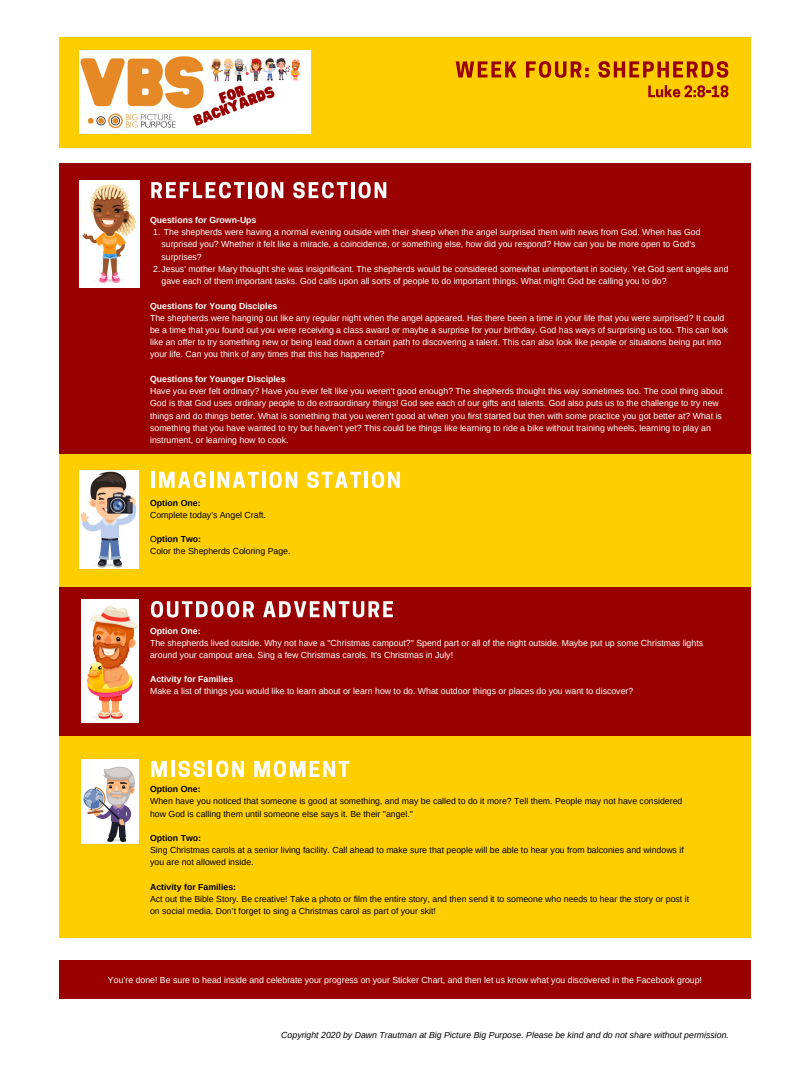
<style>
.page{position:relative;width:810px;height:1080px;background:#fff}
.page>*{position:absolute;margin:0;border:0;box-sizing:border-box;transform-origin:0 0}
.t1{font:8.75px/12.2px "Arimo";color:#fff}
.t2{font:8.75px/12.2px "Arimo";color:#000}
.t3{font:700 8.75px "Arimo";color:#fff}
.t4{font:italic 8.75px "Arimo";color:#000}
.t5{font:700 8.75px "Arimo";color:#000}
.s1{font-weight:700}
</style>
<div class="page">
<div style="left:59px;top:164px;width:692px;height:290px;background:#900"></div>
<div style="left:59px;top:37px;width:692px;height:111px;background:#fece00"></div>
<div style="left:59px;top:586px;width:692px;height:151px;background:#900"></div>
<div style="left:59px;top:454px;width:692px;height:132px;background:#fece00"></div>
<img style="left:80px;top:181px;width:60px;height:106px">
<img style="left:80px;top:471px;width:59px;height:97px">
<div style="left:59px;top:736px;width:692px;height:201px;background:#fece00"></div>
<img style="left:81px;top:760px;width:58px;height:83px">
<img style="left:81px;top:600px;width:58px;height:122px">
<div style="left:59px;top:960px;width:692px;height:39px;background:#900"></div>
<img style="left:80px;top:51px;width:230px;height:83px">
<hr style="left:151px;top:472px;width:4px;height:16px;background:#fff">
<svg style="left:159px;top:472px;width:47px;height:16px"></svg>
<hr style="left:210px;top:472px;width:3px;height:16px;background:#fff">
<svg style="left:218px;top:472px;width:41px;height:16px"></svg>
<hr style="left:262px;top:472px;width:3px;height:16px;background:#fff">
<svg style="left:269px;top:472px;width:28px;height:16px"></svg>
<svg style="left:307px;top:472px;width:54px;height:16px"></svg>
<hr style="left:365px;top:472px;width:3px;height:16px;background:#fff">
<svg style="left:372px;top:472px;width:28px;height:16px"></svg>
<svg style="left:456px;top:61px;width:60px;height:16px"></svg>
<svg style="left:526px;top:61px;width:63px;height:17px"></svg>
<svg style="left:598px;top:61px;width:130px;height:17px"></svg>
<svg style="left:151px;top:182px;width:94px;height:16px"></svg>
<hr style="left:248px;top:182px;width:4px;height:16px;background:#fff">
<svg style="left:256px;top:182px;width:27px;height:16px"></svg>
<svg style="left:293px;top:182px;width:55px;height:16px"></svg>
<hr style="left:351px;top:182px;width:3px;height:16px;background:#fff">
<svg style="left:358px;top:182px;width:28px;height:16px"></svg>
<svg style="left:151px;top:601px;width:103px;height:16px"></svg>
<svg style="left:263px;top:601px;width:130px;height:16px"></svg>
<svg style="left:151px;top:761px;width:16px;height:16px"></svg>
<hr style="left:171px;top:761px;width:3px;height:16px;background:#fff">
<svg style="left:178px;top:761px;width:27px;height:16px"></svg>
<hr style="left:209px;top:761px;width:3px;height:16px;background:#fff">
<svg style="left:216px;top:761px;width:28px;height:16px"></svg>
<svg style="left:254px;top:761px;width:95px;height:16px"></svg>
<svg style="left:648px;top:85px;width:80px;height:12px"></svg>
<p class="t3" style="left:150px;top:215px;width:108px">Questions for Grown-Ups</p>
<p class="t1" style="left:153px;top:226px;width:549px">1. The shepherds were having a normal evening outside with their sheep when the angel surprised them with news from God. When has God</p>
<p class="t1" style="left:161px;top:238px;width:535px">surprised you? Whether it felt like a miracle, a coincidence, or something else, how did you respond? How can you be more open to God's</p>
<p class="t1" style="left:161px;top:250px;width:42px">surprises?</p>
<p class="t1" style="left:153px;top:263px;width:577px">2.Jesus' mother Mary thought she was insignificant. The shepherds would be considered somewhat unimportant in society. Yet God sent angels and</p>
<p class="t1" style="left:161px;top:275px;width:507px">gave each of them important tasks. God calls upon all sorts of people to do important things. What might God be calling you to do?</p>
<p class="t3" style="left:150px;top:301px;width:129px">Questions for Young Disciples</p>
<p class="t1" style="left:150px;top:312px;width:579px">The shepherds were hanging out like any regular night when the angel appeared. Has there been a time in your life that you were surprised? It could be a time that you found out you were receiving a class award or maybe a surprise for your birthday. God has ways of surprising us too. This can look like an offer to try something new or being lead down a certain path to discovering a talent. This can also look like people or situations being put into your life. Can you think of any times that this has happened?</p>
<p class="t3" style="left:150px;top:374px;width:137px">Questions for Younger Disciples</p>
<p class="t1" style="left:150px;top:385px;width:574px">Have you ever felt ordinary? Have you ever felt like you weren't good enough? The shepherds thought this way sometimes too. The cool thing about God is that God uses ordinary people to do extraordinary things! God see each of our gifts and talents. God also puts us to the challenge to try new things and do things better. What is something that you weren't good at when you first started but then with some practice you got better at? What is something that you have wanted to try but haven't yet? This could be things like learning to ride a bike without training wheels, learning to play an instrument, or learning how to cook.</p>
<p class="t5" style="left:150px;top:498px;width:52px">Option One:</p>
<p class="t2" style="left:150px;top:508px;width:117px">Complete today's Angel Craft.</p>
<p class="t2" style="left:150px;top:533px;width:142px;line-height:12px">O<span class="s1">ption Two:<br></span>Color the Shepherds Coloring Page.</p>
<p class="t3" style="left:150px;top:626px;width:52px">Option One:</p>
<p class="t1" style="left:150px;top:637px;width:555px">The shepherds lived outside. Why not have a "Christmas campout?" Spend part or all of the night outside. Maybe put up some Christmas lights around your campout area. Sing a few Christmas carols. It's Christmas in July!</p>
<p class="t3" style="left:150px;top:674px;width:85px">Activity for Families</p>
<p class="t1" style="left:150px;top:685px;width:485px">Make a list of things you would like to learn about or learn how to do. What outdoor things or places do you want to discover?</p>
<p class="t5" style="left:150px;top:784px;width:52px">Option One:</p>
<p class="t2" style="left:150px;top:795px;width:534px">When have you noticed that someone is good at something, and may be called to do it more? Tell them. People may not have considered how God is calling them until someone else says it. Be their "angel."</p>
<p class="t5" style="left:150px;top:833px;width:52px">Option Two:</p>
<p class="t2" style="left:150px;top:844px;width:535px">Sing Christmas carols at a senior living facility. Call ahead to make sure that people will be able to hear you from balconies and windows if you are not allowed inside.</p>
<p class="t5" style="left:150px;top:882px;width:88px">Activity for Families:</p>
<p class="t2" style="left:150px;top:893px;width:541px">Act out the Bible Story. Be creative! Take a photo or film the entire story, and then send it to someone who needs to hear the story or post it on social media. Don’t forget to sing a Christmas carol as part of your skit!</p>
<p class="t1" style="left:108px;top:973px;width:596px">You’re done! Be sure to head inside and celebrate your progress on your Sticker Chart, and then let us know what you discovered in the Facebook group!</p>
<p class="t4" style="left:281px;top:1030px;width:449px">Copyright 2020 by Dawn Trautman at Big Picture Big Purpose. Please be kind and do not share without permission.</p>
</div>
